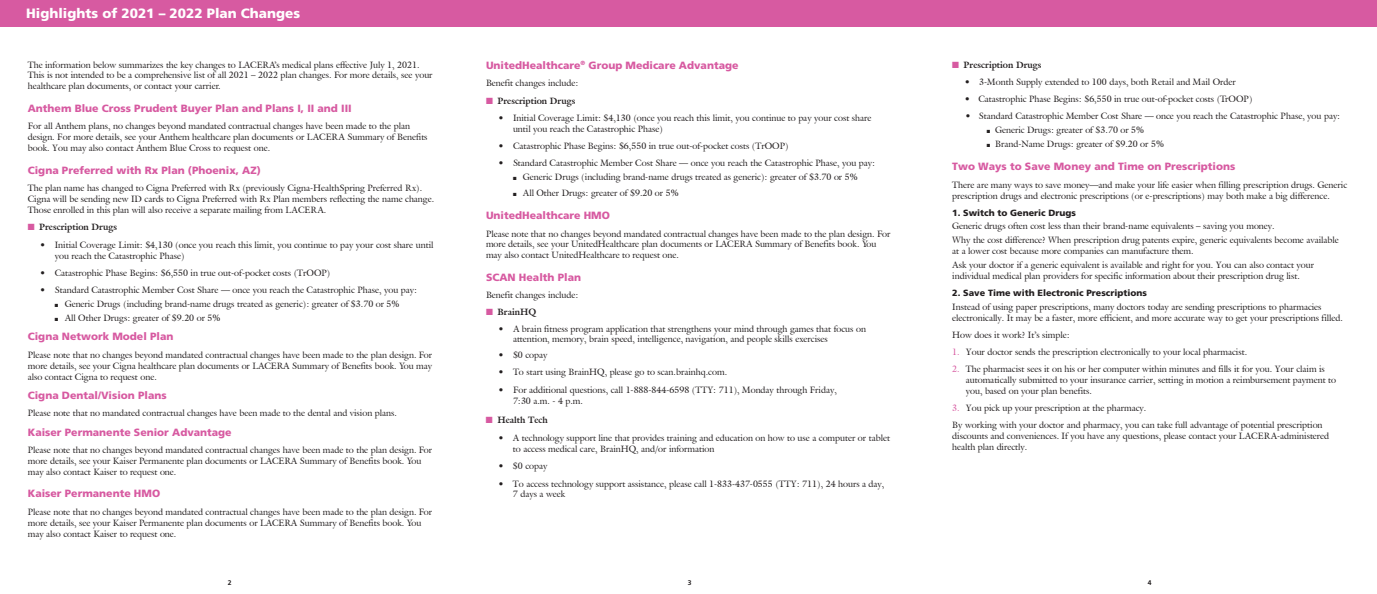
<style>
.page{position:relative;width:1377px;height:594px;background:#fff}
.page>*{position:absolute;margin:0;border:0;box-sizing:border-box;transform-origin:0 0}
.t1{font:900 13.5px "Frutiger";color:#fff}
.t2{font:900 10.5px "Frutiger";color:#d75aa1}
.t3{font:9px/10.8px "Galliard IT Cby BT";color:#231f20}
.t4{font:700 9px "Galliard IT Cby BT";color:#231f20}
.t5{font:900 9px "Frutiger";color:#231f20}
.t6{font:700 6.75px "Frutiger";color:#231f20}
.s1{color:#d75aa1}
.s2{font-family:"Helvetica Neue LT Std";font-weight:500;font-stretch:condensed}
</style>
<div class="page">
<div style="left:0;top:0;width:1377px;height:27px;background:#d75aa1"></div>
<h1 class="t1" style="left:26px;top:5px;width:275px">Highlights of 2021 – 2022 Plan Changes</h1>
<p class="t3" style="left:28px;top:59px;width:406px">The information below summarizes the key changes to LACERA’s medical plans effective July 1, 2021.<br>This is not intended to be a comprehensive list of all 2021 – 2022 plan changes. For more details, see your healthcare plan documents, or contact your carrier.</p>
<p class="t2" style="left:28px;top:102px;width:325px">Anthem Blue Cross Prudent Buyer Plan and Plans I, II and III</p>
<p class="t3" style="left:28px;top:121px;width:401px">For all Anthem plans, no changes beyond mandated contractual changes have been made to the plan design. For more details, see your Anthem healthcare plan documents or LACERA Summary of Benefits book. You may also contact Anthem Blue Cross to request one.</p>
<p class="t2" style="left:28px;top:164px;width:235px">Cigna Preferred with Rx Plan (Phoenix, AZ)</p>
<p class="t3" style="left:28px;top:183px;width:408px">The plan name has changed to Cigna Preferred with Rx (previously Cigna-HealthSpring Preferred Rx).<br>Cigna will be sending new ID cards to Cigna Preferred with Rx Plan members reflecting the name change.<br>Those enrolled in this plan will also receive a separate mailing from LACERA.</p>
<p class="t4" style="left:28px;top:221px;width:91px"><span class="s1">■</span> Prescription Drugs</p>
<p class="t3" style="left:55px;top:239px;width:380px;text-indent:-14px"><span class="s2">•</span> Initial Coverage Limit: $4,130 (once you reach this limit, you continue to pay your cost share until you reach the Catastrophic Phase)</p>
<p class="t3" style="left:41px;top:267px;width:291px"><span class="s2">•</span> Catastrophic Phase Begins: $6,550 in true out-of-pocket costs (TrOOP)</p>
<p class="t3" style="left:41px;top:284px;width:378px"><span class="s2">•</span> Standard Catastrophic Member Cost Share — once you reach the Catastrophic Phase, you pay:</p>
<p class="t3" style="left:55px;top:298px;width:346px">■ Generic Drugs (including brand-name drugs treated as generic): greater of $3.70 or 5%</p>
<p class="t3" style="left:55px;top:312px;width:167px">■ All Other Drugs: greater of $9.20 or 5%</p>
<p class="t2" style="left:28px;top:330px;width:147px">Cigna Network Model Plan</p>
<p class="t3" style="left:28px;top:349px;width:406px;text-align:justify">Please note that no changes beyond mandated contractual changes have been made to the plan design. For more details, see your Cigna healthcare plan documents or LACERA Summary of Benefits book. You may also contact Cigna to request one.</p>
<p class="t2" style="left:28px;top:389px;width:140px">Cigna Dental/Vision Plans</p>
<p class="t3" style="left:28px;top:408px;width:371px">Please note that no mandated contractual changes have been made to the dental and vision plans.</p>
<p class="t2" style="left:28px;top:426px;width:205px">Kaiser Permanente Senior Advantage</p>
<p class="t3" style="left:28px;top:444px;width:406px">Please note that no changes beyond mandated contractual changes have been made to the plan design. For more details, see your Kaiser Permanente plan documents or LACERA Summary of Benefits book. You may also contact Kaiser to request one.</p>
<p class="t2" style="left:28px;top:487px;width:134px">Kaiser Permanente HMO</p>
<p class="t3" style="left:28px;top:506px;width:406px">Please note that no changes beyond mandated contractual changes have been made to the plan design. For more details, see your Kaiser Permanente plan documents or LACERA Summary of Benefits book. You may also contact Kaiser to request one.</p>
<p class="t2" style="left:486px;top:59px;width:254px">UnitedHealthcare<sup>®</sup> Group Medicare Advantage</p>
<p class="t3" style="left:486px;top:78px;width:94px">Benefit changes include:</p>
<p class="t4" style="left:486px;top:95px;width:91px"><span class="s1">■</span> Prescription Drugs</p>
<p class="t3" style="left:513px;top:113px;width:360px;text-indent:-14px"><span class="s2">•</span> Initial Coverage Limit: $4,130 (once you reach this limit, you continue to pay your cost share until you reach the Catastrophic Phase)</p>
<p class="t3" style="left:499px;top:141px;width:291px"><span class="s2">•</span> Catastrophic Phase Begins: $6,550 in true out-of-pocket costs (TrOOP)</p>
<p class="t3" style="left:499px;top:158px;width:378px"><span class="s2">•</span> Standard Catastrophic Member Cost Share — once you reach the Catastrophic Phase, you pay:</p>
<p class="t3" style="left:513px;top:172px;width:346px">■ Generic Drugs (including brand-name drugs treated as generic): greater of $3.70 or 5%</p>
<p class="t3" style="left:513px;top:188px;width:167px">■ All Other Drugs: greater of $9.20 or 5%</p>
<p class="t2" style="left:486px;top:209px;width:125px">UnitedHealthcare HMO</p>
<p class="t3" style="left:486px;top:228px;width:406px">Please note that no changes beyond mandated contractual changes have been made to the plan design. For more details, see your UnitedHealthcare plan documents or LACERA Summary of Benefits book. You may also contact UnitedHealthcare to request one.</p>
<p class="t2" style="left:486px;top:271px;width:97px">SCAN Health Plan</p>
<p class="t3" style="left:486px;top:290px;width:94px">Benefit changes include:</p>
<p class="t4" style="left:486px;top:306px;width:52px"><span class="s1">■</span> BrainHQ</p>
<p class="t3" style="left:513px;top:323px;width:355px;text-indent:-14px"><span class="s2">•</span> A brain fitness program application that strengthens your mind through games that focus on attention, memory, brain speed, intelligence, navigation, and people skills exercises</p>
<p class="t3" style="left:499px;top:350px;width:50px"><span class="s2">•</span> $0 copay</p>
<p class="t3" style="left:499px;top:367px;width:230px"><span class="s2">•</span> To start using BrainHQ, please go to scan.brainhq.com.</p>
<p class="t3" style="left:513px;top:384px;width:325px;text-indent:-14px"><span class="s2">•</span> For additional questions, call 1-888-844-6598 (TTY: 711), Monday through Friday,<br>7:30 a.m. - 4 p.m.</p>
<p class="t4" style="left:486px;top:414px;width:63px"><span class="s1">■</span> Health Tech</p>
<p class="t3" style="left:513px;top:432px;width:379px;text-indent:-14px"><span class="s2">•</span> A technology support line that provides training and education on how to use a computer or tablet to access medical care, BrainHQ, and/or information</p>
<p class="t3" style="left:499px;top:460px;width:50px"><span class="s2">•</span> $0 copay</p>
<p class="t3" style="left:513px;top:478px;width:373px;text-indent:-14px"><span class="s2">•</span> To access technology support assistance, please call 1-833-437-0555 (TTY: 711), 24 hours a day,<br>7 days a week</p>
<p class="t4" style="left:952px;top:59px;width:91px"><span class="s1">■</span> Prescription Drugs</p>
<p class="t3" style="left:965px;top:76px;width:272px"><span class="s2">•</span> 3-Month Supply extended to 100 days, both Retail and Mail Order</p>
<p class="t3" style="left:965px;top:93px;width:289px"><span class="s2">•</span> Catastrophic Phase Begins: $6,550 in true out-of-pocket costs (TrOOP)</p>
<p class="t3" style="left:966px;top:110px;width:376px"><span class="s2">•</span> Standard Catastrophic Member Cost Share — once you reach the Catastrophic Phase, you pay:</p>
<p class="t3" style="left:987px;top:124px;width:159px">■ Generic Drugs: greater of $3.70 or 5%</p>
<p class="t3" style="left:987px;top:138px;width:179px">■ Brand-Name Drugs: greater of $9.20 or 5%</p>
<p class="t2" style="left:952px;top:160px;width:285px">Two Ways to Save Money and Time on Prescriptions</p>
<p class="t3" style="left:952px;top:179px;width:396px">There are many ways to save money—and make your life easier when filling prescription drugs. Generic prescription drugs and electronic prescriptions (or e-prescriptions) may both make a big difference.</p>
<p class="t5" style="left:952px;top:207px;width:125px">1. Switch to Generic Drugs</p>
<p class="t3" style="left:952px;top:219px;width:388px;line-height:14.2px">Generic drugs often cost less than their brand-name equivalents – saving you money.<br>Why the cost difference? When prescription drug patents expire, generic equivalents become available</p>
<p class="t3" style="left:952px;top:244px;width:363px;line-height:14.2px">at a lower cost because more companies can manufacture them.<br>Ask your doctor if a generic equivalent is available and right for you. You can also contact your</p>
<p class="t3" style="left:952px;top:270px;width:349px">individual medical plan providers for specific information about their prescription drug list.</p>
<p class="t5" style="left:952px;top:287px;width:196px">2. Save Time with Electronic Prescriptions</p>
<p class="t3" style="left:952px;top:301px;width:392px">Instead of using paper prescriptions, many doctors today are sending prescriptions to pharmacies electronically. It may be a faster, more efficient, and more accurate way to get your prescriptions filled.</p>
<p class="t3" style="left:952px;top:329px;width:119px">How does it work? It’s simple:</p>
<p class="t3" style="left:952px;top:346px;width:296px"><span class="s1">1.</span> Your doctor sends the prescription electronically to your local pharmacist.</p>
<p class="t3" style="left:966px;top:364px;width:372px;text-indent:-14px"><span class="s1">2.</span> The pharmacist sees it on his or her computer within minutes and fills it for you. Your claim is automatically submitted to your insurance carrier, setting in motion a reimbursement payment to you, based on your plan benefits.</p>
<p class="t3" style="left:952px;top:399px;width:372px;line-height:17.5px"><span class="s1">3.</span> You pick up your prescription at the pharmacy.<br>By working with your doctor and pharmacy, you can take full advantage of potential prescription</p>
<p class="t3" style="left:952px;top:430px;width:378px">discounts and conveniences. If you have any questions, please contact your LACERA-administered health plan directly.</p>
<p class="t6" style="left:228px;top:579px;width:5px">2</p>
<p class="t6" style="left:688px;top:579px;width:5px">3</p>
<p class="t6" style="left:1148px;top:579px;width:5px">4</p>
</div>
